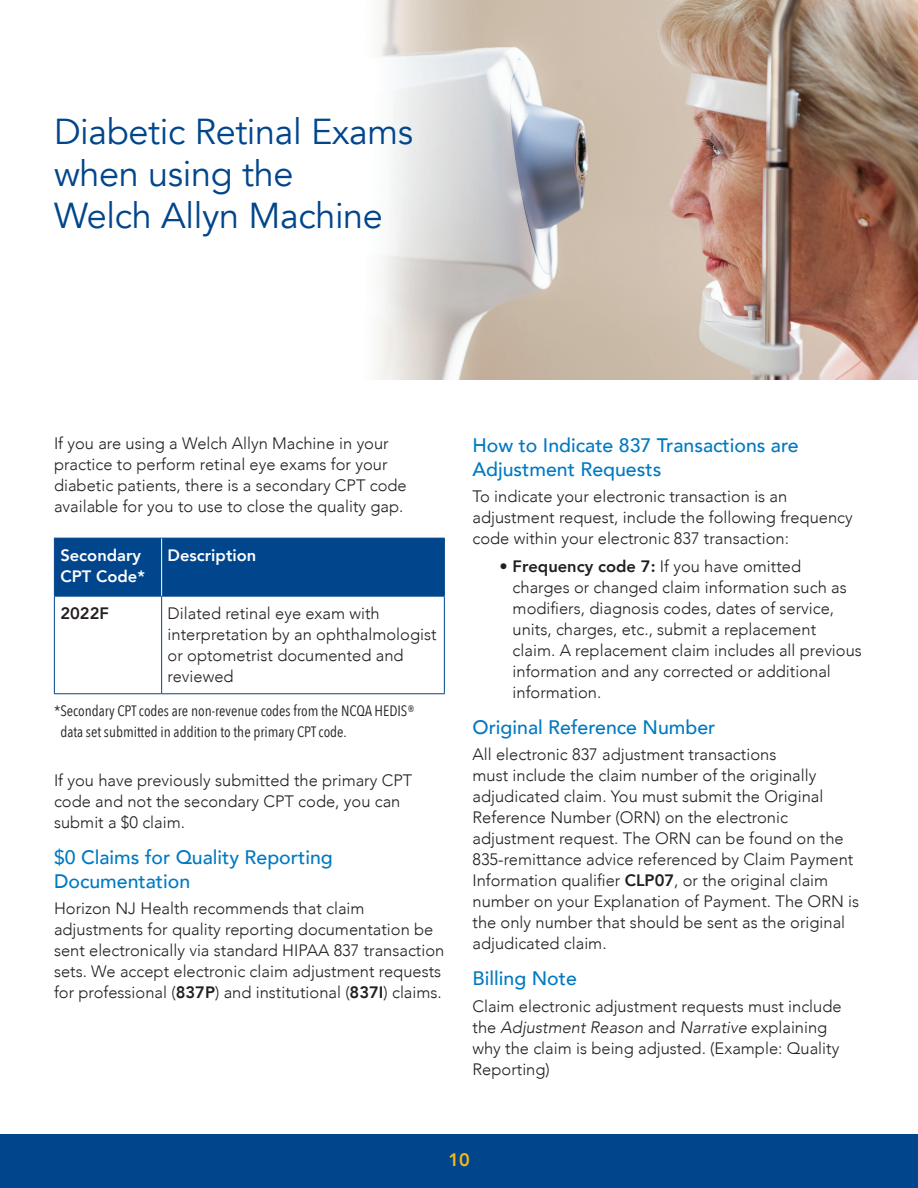
<style>
.page{position:relative;width:918px;height:1188px;background:#fff}
.page>*{position:absolute;margin:0;border:0;box-sizing:border-box;transform-origin:0 0}
.t1{font:36px/42px "Avenir";letter-spacing:-.01em;color:#01468c}
.t2{font:500 19.5px/24px "Avenir";color:#0079c2}
.t3{font:800 18px "Avenir";color:#fcb814}
.t4{font:300 16.5px/21px "Avenir";color:#231f20}
.t5{font:800 16.5px/21px "Avenir";color:#fff}
.t6{font:800 16.5px "Avenir";color:#231f20}
.t7{font:15px/21px "Avenir Next Condensed";color:#231f20}
.s1{font-weight:800}
.s2{font-style:italic}
</style>
<div class="page">
<div style="left:0;top:1134px;width:918px;height:54px;background:#01468c"></div>
<div style="left:55px;top:539px;width:389px;height:57px;background:#01468c"></div>
<hr style="left:54px;top:538px;width:108px;height:1px;background:#01468c">
<hr style="left:54px;top:538px;width:1px;height:58px;background:#01468c">
<hr style="left:162px;top:538px;width:283px;height:1px;background:#01468c">
<hr style="left:444px;top:538px;width:1px;height:58px;background:#01468c">
<hr style="left:54px;top:596px;width:108px;height:1px;background:#01468c">
<hr style="left:54px;top:597px;width:1px;height:96px;background:#01468c">
<hr style="left:162px;top:596px;width:283px;height:1px;background:#01468c">
<hr style="left:161px;top:597px;width:1px;height:96px;background:#01468c">
<hr style="left:444px;top:597px;width:1px;height:96px;background:#01468c">
<hr style="left:54px;top:693px;width:108px;height:1px;background:#01468c">
<hr style="left:162px;top:693px;width:283px;height:1px;background:#01468c">
<hr style="left:161px;top:538px;width:1px;height:58px;background:#fff">
<img style="left:377px;top:0;width:541px;height:379px">
<h1 class="t1" style="left:54px;top:111px;width:361px">Diabetic Retinal Exams when using the<br>Welch Allyn Machine</h1>
<p class="t4" style="left:54px;top:432px;width:354px">If you are using a Welch Allyn Machine in your practice to perform retinal eye exams for your diabetic patients, there is a secondary CPT code available for you to use to close the quality gap.</p>
<p class="t5" style="left:60px;top:543px;width:86px">Secondary<br>CPT Code*</p>
<p class="t5" style="left:168px;top:543px;width:90px">Description</p>
<p class="t6" style="left:60px;top:598px;width:50px">2022F</p>
<p class="t4" style="left:168px;top:602px;width:271px">Dilated retinal eye exam with interpretation by an ophthalmologist or optometrist documented and reviewed</p>
<p class="t7" style="left:60px;top:699px;width:356px;text-indent:-6px">*Secondary CPT codes are non-revenue codes from the NCQA HEDIS® data set submitted in addition to the primary CPT code.</p>
<p class="t4" style="left:54px;top:769px;width:360px">If you have previously submitted the primary CPT code and not the secondary CPT code, you can submit a $0 claim.</p>
<p class="t2" style="left:54px;top:844px;width:280px">$0 Claims for Quality Reporting<br>Documentation</p>
<p class="t4" style="left:54px;top:898px;width:392px">Horizon NJ Health recommends that claim adjustments for quality reporting documentation be sent electronically via standard HIPAA 837 transaction sets. We accept electronic claim adjustment requests for professional (<span class="s1">837P</span>) and institutional (<span class="s1">837I</span>) claims.</p>
<p class="t2" style="left:472px;top:432px;width:328px">How to Indicate 837 Transactions are<br>Adjustment Requests</p>
<p class="t4" style="left:472px;top:486px;width:382px">To indicate your electronic transaction is an adjustment request, include the following frequency code within your electronic 837 transaction:</p>
<p class="t4" style="left:513px;top:556px;width:351px;text-indent:-13px">• <span class="s1">Frequency code 7:</span> If you have omitted charges or changed claim information such as modifiers, diagnosis codes, dates of service, units, charges, etc., submit a replacement claim. A replacement claim includes all previous information and any corrected or additional information.</p>
<p class="t2" style="left:472px;top:714px;width:245px">Original Reference Number</p>
<p class="t4" style="left:472px;top:744px;width:388px">All electronic 837 adjustment transactions<br>must include the claim number of the originally adjudicated claim. You must submit the Original Reference Number (ORN) on the electronic adjustment request. The ORN can be found on the 835-remittance advice referenced by Claim Payment Information qualifier <span class="s1">CLP07</span>, or the original claim number on your Explanation of Payment. The ORN is the only number that should be sent as the original adjudicated claim.</p>
<p class="t2" style="left:472px;top:966px;width:106px">Billing Note</p>
<p class="t4" style="left:472px;top:996px;width:371px">Claim electronic adjustment requests must include the <span class="s2">Adjustment Reason</span> and <span class="s2">Narrative</span> explaining why the claim is being adjusted. (Example: Quality Reporting)</p>
<p class="t3" style="left:448px;top:1143px;width:23px">10</p>
</div>
